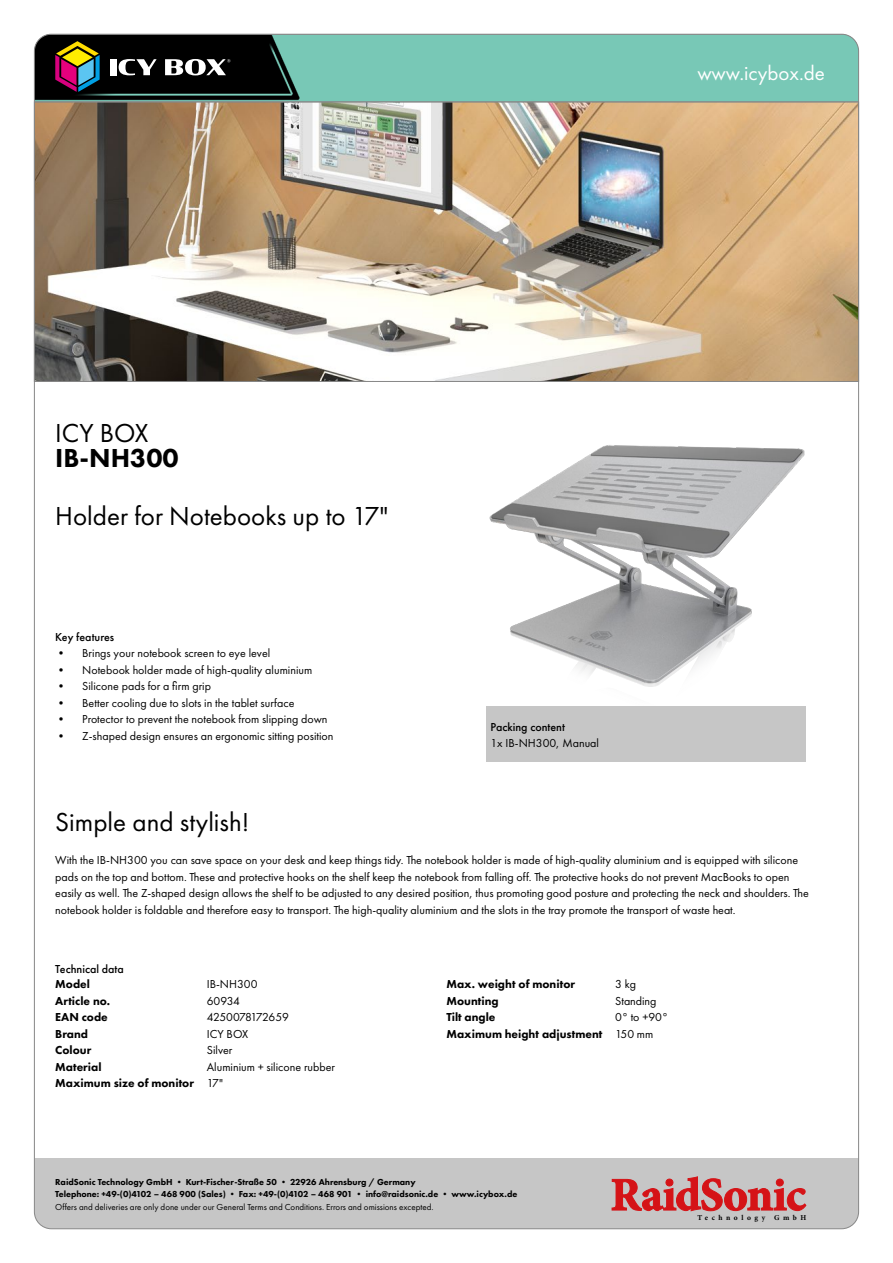
<style>
.page{position:relative;width:893px;height:1263px;background:#fff}
.page>*{position:absolute;margin:0;border:0;box-sizing:border-box;transform-origin:0 0}
.t1{font:27px "Futura PT";color:#000}
.t2{font:800 27px "Futura PT";color:#000}
.t3{font:21px "Futura PT";color:#fff}
.t4{font:12px/16.5px "Futura PT";color:#000}
.t5{font:800 12px/16.5px "Futura PT";color:#000}
.t6{font:500 12px "Futura PT";color:#000}
.t7{font:800 9px/12px "Futura PT";color:#000}
.t8{font:9px "Futura PT";color:#000}
.t9{font:700 7.5px "Minion Pro";letter-spacing:.47em;color:#000}
</style>
<div class="page">
<img style="left:36px;top:102px;width:821px;height:280px">
<img style="left:486px;top:445px;width:320px;height:262px">
<div style="left:34px;top:1159px;width:825px;height:70px;background:#c6c6c6"></div>
<svg style="left:612px;top:1176px;width:194px;height:35px"></svg>
<svg style="left:34px;top:34px;width:825px;height:68px;background:#5d998b"></svg>
<div style="left:486px;top:707px;width:320px;height:55px;background:#c6c6c6"></div>
<div style="left:110px;top:59px;width:7px;height:16px;background:#fff"></div>
<svg style="left:119px;top:59px;width:38px;height:16px"></svg>
<svg style="left:165px;top:59px;width:65px;height:16px"></svg>
<svg style="left:55px;top:41px;width:45px;height:51px;background:#695147"></svg>
<h2 class="t3" style="left:697px;top:60px;width:129px">www.icybox.de</h2>
<h1 class="t1" style="left:55px;top:417px;width:95px">ICY BOX</h1>
<h1 class="t2" style="left:55px;top:442px;width:125px">IB-NH300</h1>
<h1 class="t1" style="left:55px;top:499px;width:335px">Holder for Notebooks up to 17"</h1>
<p class="t6" style="left:55px;top:629px;width:60px">Key features</p>
<p class="t4" style="left:55px;top:645px;width:217px">• Brings your notebook screen to eye level</p>
<p class="t4" style="left:55px;top:661px;width:259px">• Notebook holder made of high-quality aluminium</p>
<p class="t4" style="left:55px;top:678px;width:157px">• Silicone pads for a firm grip</p>
<p class="t4" style="left:55px;top:694px;width:241px">• Better cooling due to slots in the tablet surface</p>
<p class="t4" style="left:55px;top:711px;width:274px">• Protector to prevent the notebook from slipping down</p>
<p class="t4" style="left:55px;top:727px;width:280px">• Z-shaped design ensures an ergonomic sitting position</p>
<p class="t6" style="left:490px;top:719px;width:76px">Packing content</p>
<p class="t4" style="left:490px;top:735px;width:110px">1x IB-NH300, Manual</p>
<h1 class="t1" style="left:55px;top:806px;width:196px">Simple and stylish!</h1>
<p class="t4" style="left:55px;top:852px;width:755px">With the IB-NH300 you can save space on your desk and keep things tidy. The notebook holder is made of high-quality aluminium and is equipped with silicone pads on the top and bottom. These and protective hooks on the shelf keep the notebook from falling off. The protective hooks do not prevent MacBooks to open easily as well. The Z-shaped design allows the shelf to be adjusted to any desired position, thus promoting good posture and protecting the neck and shoulders. The notebook holder is foldable and therefore easy to transport. The high-quality aluminium and the slots in the tray promote the transport of waste heat.</p>
<p class="t6" style="left:55px;top:962px;width:70px">Technical data</p>
<p class="t5" style="left:55px;top:976px;width:140px">Model<br>Article no.<br>EAN code<br>Brand<br>Colour<br>Material<br>Maximum size of monitor</p>
<p class="t4" style="left:207px;top:976px;width:130px">IB-NH300<br>60934<br>4250078172659<br>ICY BOX<br>Silver<br>Aluminium + silicone rubber<br>17"</p>
<p class="t5" style="left:446px;top:976px;width:157px">Max. weight of monitor<br>Mounting<br>Tilt angle<br>Maximum height adjustment</p>
<p class="t4" style="left:615px;top:976px;width:54px">3 kg<br>Standing<br>0° to +90°<br>150 mm</p>
<p class="t7" style="left:55px;top:1175px;width:464px">RaidSonic Technology GmbH • Kurt-Fischer-Straße 50 • 22926 Ahrensburg / Germany<br>Telephone: +49-(0)4102 – 468 900 (Sales) • Fax: +49-(0)4102 – 468 901 • info@raidsonic.de • www.icybox.de</p>
<p class="t8" style="left:55px;top:1202px;width:380px">Offers and deliveries are only done under our General Terms and Conditions. Errors and omissions excepted.</p>
<p class="t9" style="left:697px;top:1212px;width:110px">Technology GmbH</p>
</div>
